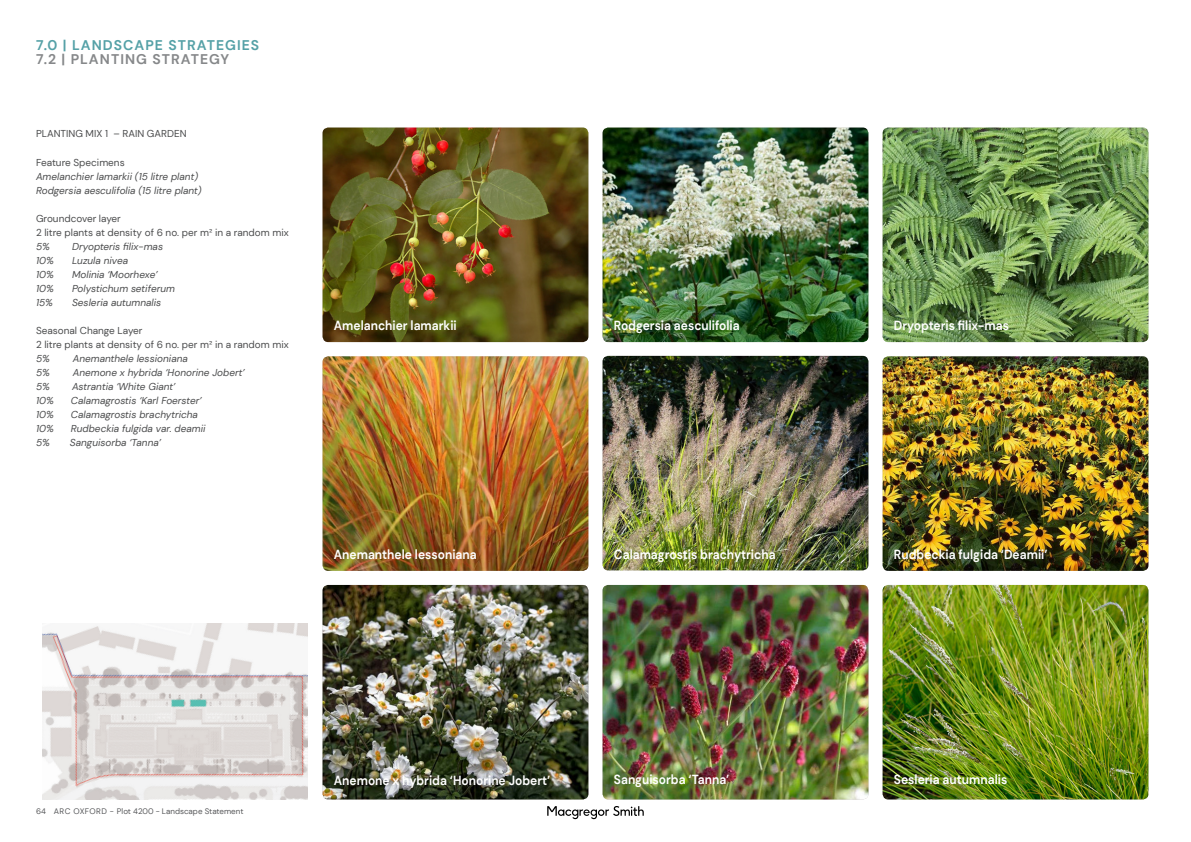
<style>
.page{position:relative;width:1191px;height:842px;background:#fff}
.page>*{position:absolute;margin:0;border:0;box-sizing:border-box;transform-origin:0 0}
.MGS_DOC__Page_Title{font:700 14px "DM Sans";letter-spacing:.075em;color:#55a1a7}
.MGS_DOC__Page_Title-2{font:700 14px "DM Sans";letter-spacing:.075em;color:#86888a}
.t1{font:700 13.2px "DM Sans";color:#fff;scale:.91 1}
.Table_text{font:italic 10px "DM Sans";color:#4b4c4d}
.Table_text-2{font:10px "DM Sans";color:#4b4c4d}
.t2{font:8px "DM Sans";color:#57585a}
</style>
<div class="page">
<svg style="left:547px;top:806px;width:97px;height:13px"></svg>
<img style="left:322px;top:128px;width:266px;height:214px">
<img style="left:602px;top:128px;width:266px;height:214px">
<img style="left:882px;top:128px;width:266px;height:214px">
<img style="left:602px;top:356px;width:266px;height:214px">
<img style="left:322px;top:585px;width:266px;height:214px">
<img style="left:602px;top:585px;width:266px;height:214px">
<img style="left:882px;top:356px;width:266px;height:215px">
<img style="left:882px;top:585px;width:266px;height:214px">
<img style="left:43px;top:624px;width:264px;height:175px">
<img style="left:322px;top:356px;width:266px;height:215px">
<p class="MGS_DOC__Page_Title" style="left:36px;top:36px;width:225px">7.0 | LANDSCAPE STRATEGIES</p>
<p class="MGS_DOC__Page_Title-2" style="left:36px;top:50px;width:195px">7.2 | PLANTING STRATEGY</p>
<p class="Table_text-2" style="left:36px;top:128px;width:152px">PLANTING MIX 1 – RAIN GARDEN</p>
<p class="Table_text-2" style="left:36px;top:156px;width:90px">Feature Specimens</p>
<p class="Table_text" style="left:36px;top:170px;width:164px">Amelanchier lamarkii (15 litre plant)</p>
<p class="Table_text" style="left:36px;top:184px;width:167px">Rodgersia aesculifolia (15 litre plant)</p>
<p class="Table_text-2" style="left:36px;top:212px;width:86px">Groundcover layer</p>
<p class="Table_text-2" style="left:36px;top:226px;width:254px">2 litre plants at density of 6 no. per m² in a random mix</p>
<p class="Table_text" style="left:36px;top:240px;width:15px">5%</p>
<p class="Table_text" style="left:72px;top:240px;width:93px">Dryopteris filix-mas</p>
<p class="Table_text" style="left:36px;top:254px;width:19px">10%</p>
<p class="Table_text" style="left:72px;top:254px;width:58px">Luzula nivea</p>
<p class="Table_text" style="left:36px;top:268px;width:19px">10%</p>
<p class="Table_text" style="left:72px;top:268px;width:87px">Molinia ‘Moorhexe’</p>
<p class="Table_text" style="left:36px;top:282px;width:19px">10%</p>
<p class="Table_text" style="left:72px;top:282px;width:104px">Polystichum setiferum</p>
<p class="Table_text" style="left:36px;top:296px;width:18px">15%</p>
<p class="Table_text" style="left:72px;top:296px;width:91px">Sesleria autumnalis</p>
<p class="Table_text-2" style="left:36px;top:324px;width:108px">Seasonal Change Layer</p>
<p class="Table_text-2" style="left:36px;top:338px;width:254px">2 litre plants at density of 6 no. per m² in a random mix</p>
<p class="Table_text" style="left:36px;top:352px;width:15px">5%</p>
<p class="Table_text" style="left:73px;top:352px;width:117px">Anemanthele lessioniana</p>
<p class="Table_text" style="left:36px;top:366px;width:15px">5%</p>
<p class="Table_text" style="left:73px;top:366px;width:173px">Anemone x hybrida ‘Honorine Jobert’</p>
<p class="Table_text" style="left:36px;top:380px;width:15px">5%</p>
<p class="Table_text" style="left:72px;top:380px;width:105px">Astrantia ‘White Giant’</p>
<p class="Table_text" style="left:36px;top:394px;width:19px">10%</p>
<p class="Table_text" style="left:71px;top:394px;width:132px">Calamagrostis ‘Karl Foerster’</p>
<p class="Table_text" style="left:36px;top:408px;width:19px">10%</p>
<p class="Table_text" style="left:71px;top:408px;width:129px">Calamagrostis brachytricha</p>
<p class="Table_text" style="left:36px;top:422px;width:19px">10%</p>
<p class="Table_text" style="left:71px;top:422px;width:136px">Rudbeckia fulgida var. deamii</p>
<p class="Table_text" style="left:36px;top:436px;width:15px">5%</p>
<p class="Table_text" style="left:70px;top:436px;width:92px">Sanguisorba ‘Tanna’</p>
<p class="t1" style="left:334px;top:317px;width:136px">Amelanchier lamarkii</p>
<p class="t1" style="left:614px;top:317px;width:140px">Rodgersia aesculifolia</p>
<p class="t1" style="left:894px;top:317px;width:128px">Dryopteris filix-mas</p>
<p class="t1" style="left:334px;top:546px;width:158px">Anemanthele lessoniana</p>
<p class="t1" style="left:614px;top:546px;width:179px">Calamagrostis brachytricha</p>
<p class="t1" style="left:894px;top:546px;width:170px">Rudbeckia fulgida ‘Deamii’</p>
<p class="t2" style="left:36px;top:806px;width:209px">64 ARC OXFORD - Plot 4200 - Landscape Statement</p>
<p class="t1" style="left:334px;top:772px;width:239px">Anemone x hybrida ‘Honorine Jobert’</p>
<p class="t1" style="left:614px;top:771px;width:128px">Sanguisorba ‘Tanna’</p>
<p class="t1" style="left:894px;top:771px;width:126px">Sesleria autumnalis</p>
</div>
